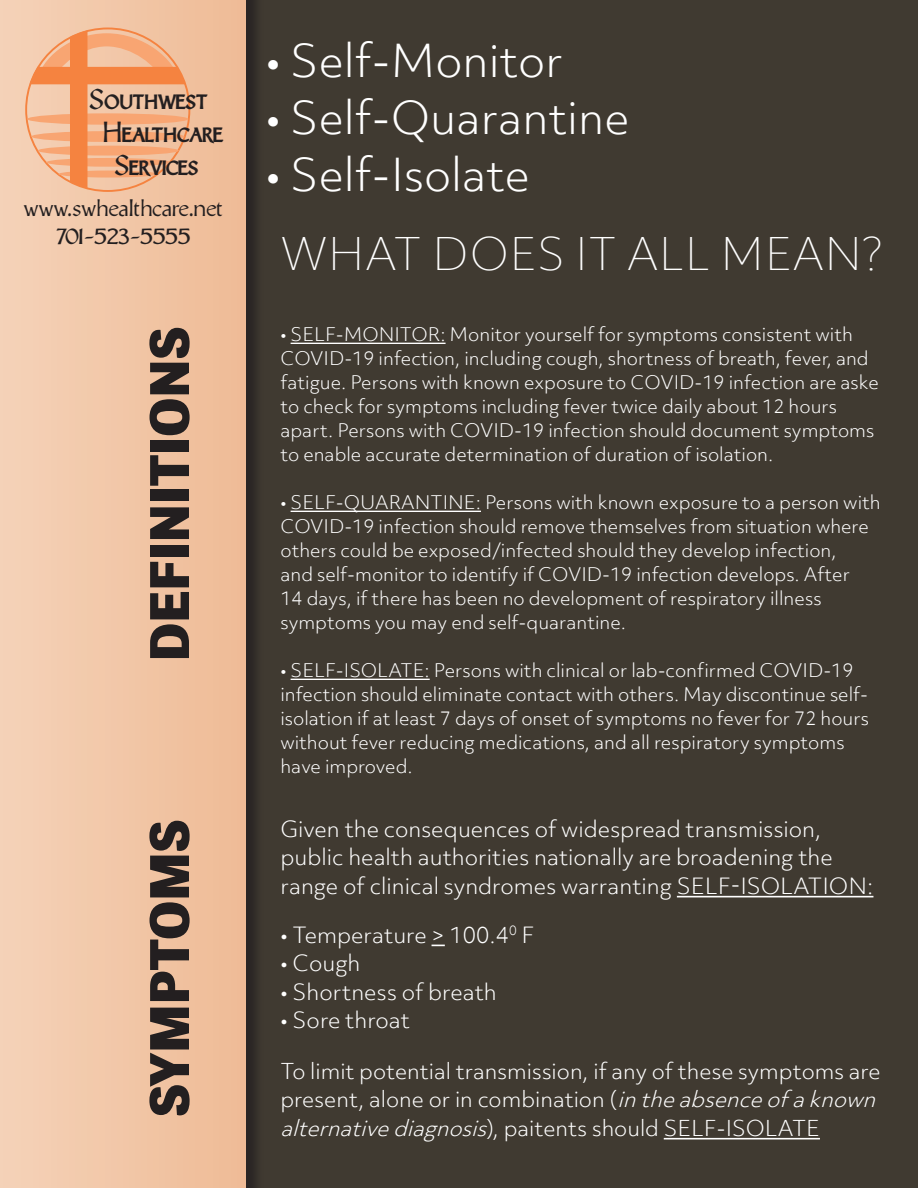
<style>
.page{position:relative;width:918px;height:1188px;background:#403a31}
.page>*{position:absolute;margin:0;border:0;box-sizing:border-box;transform-origin:0 0}
.t1{font:700 50.7px "Bureau Grot";color:#231f20}
.t2{font:300 43.5px "Objektiv Mk 3";color:#fff}
.t3{font:100 43.05px "Objektiv Mk 1";color:#fff}
.t4{font:31.35px/66.2px "Altra Pro";color:#231f20;text-align:center}
.t5{font:23.85px "Altra Pro";letter-spacing:.03em;color:#231f20}
.t6{font:23.7px "Altra Pro";color:#231f20;scale:1.05 1}
.t7{font:300 21.45px/28.7px "Objektiv Mk 3";color:#fff}
.t8{font:300 21px/28.7px "Objektiv Mk 3";color:#fff;text-align:justify}
.t9{font:300 18px/24px "Objektiv Mk 3";color:#fff}
.s1{font-style:italic}
</style>
<div class="page">
<div style="left:0;top:0;width:265px;height:1188px;background:#231f20;opacity:.75"></div>
<div style="left:0;top:0;width:246px;height:1188px;background:linear-gradient(to right,#f5d2b8,#efbb96)"></div>
<hr style="left:677px;top:896px;width:196px;height:1px;background:#fff">
<hr style="left:291px;top:343px;width:155px;height:1px;background:#fff">
<hr style="left:291px;top:511px;width:190px;height:1px;background:#fff">
<hr style="left:291px;top:679px;width:139px;height:1px;background:#fff">
<hr style="left:664px;top:1138px;width:156px;height:1px;background:#fff">
<svg style="left:432px;top:945px;width:13px;height:1px"></svg>
<div style="left:27px;top:113px;width:161px;height:12px;background:#f8a572;border-radius:50%"></div>
<svg style="left:30px;top:30px;width:155px;height:158px;background:#f4b084"></svg>
<p class="t4" style="left:90px;top:69px;width:120px">Southwest<br>Services</p>
<p class="t4" style="left:103px;top:102px;width:122px">Healthcare</p>
<p class="t5" style="left:24px;top:198px;width:201px">www.swhealthcare.net</p>
<p class="t6" style="left:56px;top:227px;width:129px">701-523-5555</p>
<p class="t1" style="left:139px;top:661px;width:336px;rotate:-90deg">DEFINITIONS</p>
<p class="t1" style="left:139px;top:1117px;width:299px;rotate:-90deg">SYMPTOMS</p>
<p class="t2" style="left:266px;top:31px;width:299px">• Self-Monitor</p>
<p class="t2" style="left:266px;top:88px;width:365px">• Self-Quarantine</p>
<p class="t2" style="left:266px;top:145px;width:266px">• Self-Isolate</p>
<p class="t3" style="left:280px;top:225px;width:604px">WHAT DOES IT ALL MEAN?</p>
<p class="t9" style="left:280px;top:322px;width:600px">• SELF-MONITOR: Monitor yourself for symptoms consistent with COVID-19 infection, including cough, shortness of breath, fever, and fatigue. Persons with known exposure to COVID-19 infection are aske to check for symptoms including fever twice daily about 12 hours apart. Persons with COVID-19 infection should document symptoms to enable accurate determination of duration of isolation.</p>
<p class="t9" style="left:280px;top:490px;width:602px">• SELF-QUARANTINE: Persons with known exposure to a person with COVID-19 infection should remove themselves from situation where others could be exposed/infected should they develop infection,<br>and self-monitor to identify if COVID-19 infection develops. After<br>14 days, if there has been no development of respiratory illness symptoms you may end self-quarantine.</p>
<p class="t9" style="left:280px;top:658px;width:590px">• SELF-ISOLATE: Persons with clinical or lab-confirmed COVID-19 infection should eliminate contact with others. May discontinue self&shy;isolation if at least 7 days of onset of symptoms no fever for 72 hours without fever reducing medications, and all respiratory symptoms have improved.</p>
<p class="t7" style="left:280px;top:814px;width:595px">Given the consequences of widespread transmission, public health authorities nationally are broadening the range of clinical syndromes warranting SELF-ISOLATION:</p>
<p class="t7" style="left:280px;top:920px;width:256px">• Temperature &gt; 100.4<sup>0</sup> F</p>
<p class="t7" style="left:280px;top:949px;width:82px">• Cough</p>
<p class="t7" style="left:280px;top:977px;width:218px">• Shortness of breath</p>
<p class="t7" style="left:280px;top:1006px;width:131px">• Sore throat</p>
<p class="t8" style="left:280px;top:1056px;width:604px">To limit potential transmission, if any of these symptoms are present, alone or in combination (<span class="s1">intheabsenceofaknown alternativediagnosis</span>), paitents should SELF-ISOLATE</p>
</div>
